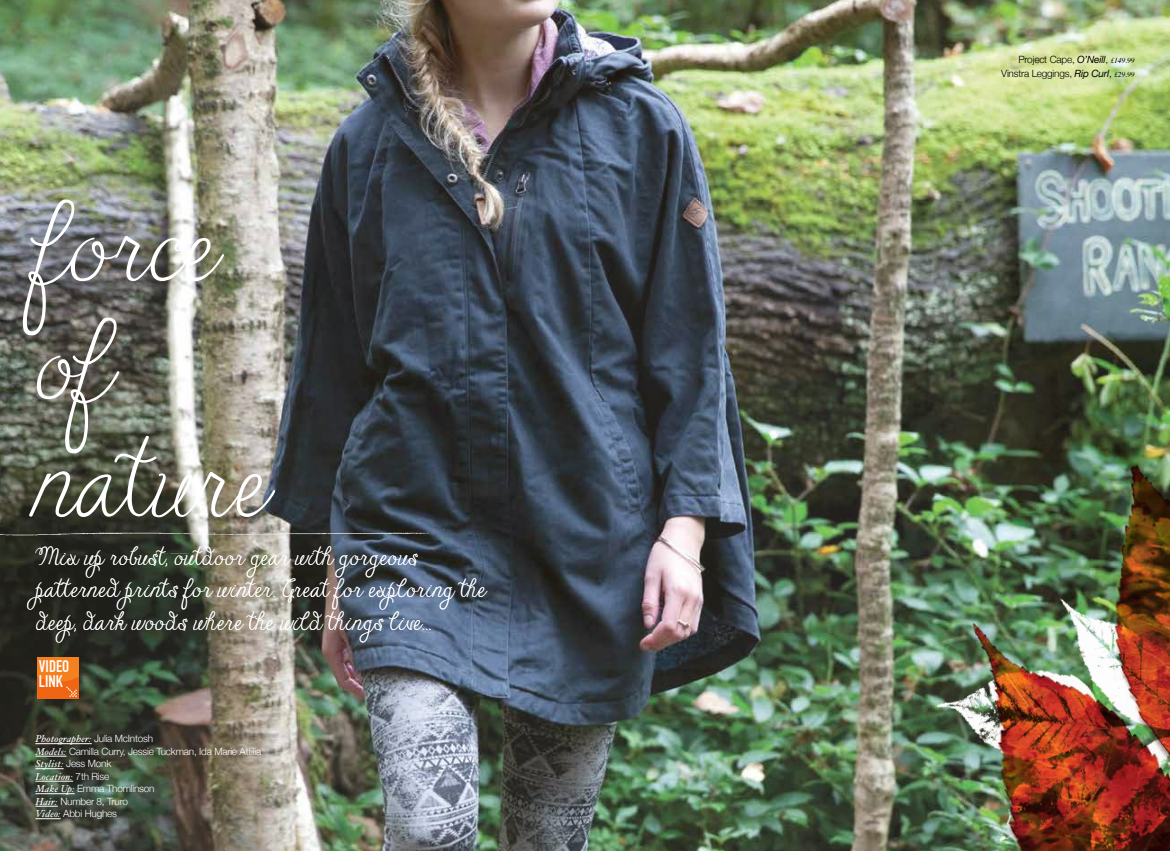
<style>
.page{position:relative;width:1170px;height:851px;background:#fff}
.page>*{position:absolute;margin:0;border:0;box-sizing:border-box;transform-origin:0 0}
.t1{font:98.25px/117.9px "Janda Cheerful Script";color:#fff}
.t2{font:22.5px/32.5px "Janda Cheerful Script";letter-spacing:.02em;color:#fff}
.t3{font:16.5px/15px "DIN Engschrift";color:#fff}
.t4{font:300 10px/12.5px "Helvetica Neue";letter-spacing:-.02em;color:#fff}
.t5{font:italic 10px/12.5px "Hoefler Text";letter-spacing:.02em;color:#fff}
.t6{font:300 10px/13.8px "Helvetica Neue";letter-spacing:-.02em;color:#000;text-align:right}
.s1{font-family:"Helvetica Neue";font-weight:300;font-style:normal}
.s2{font-family:"Hoefler Text";font-weight:400;font-style:italic}
.s3{font-weight:400;font-style:italic}
.s4{font-family:"Times";font-weight:400;font-style:italic;font-size:7.5px}
</style>
<div class="page">
<img style="left:0;top:0;width:1169px;height:850px">
<img style="left:910px;top:547px;width:57px;height:303px">
<img style="left:967px;top:435px;width:202px;height:415px">
<img style="left:0;top:522px;width:440px;height:31px">
<hr style="left:35px;top:743px;width:57px;height:1px;background:#fff">
<hr style="left:35px;top:755px;width:31px;height:1px;background:#fff">
<svg style="left:35px;top:768px;width:29px;height:1px"></svg>
<hr style="left:35px;top:780px;width:38px;height:1px;background:#fff">
<hr style="left:35px;top:793px;width:40px;height:1px;background:#fff">
<svg style="left:35px;top:805px;width:23px;height:1px"></svg>
<svg style="left:35px;top:818px;width:26px;height:1px"></svg>
<div style="left:37px;top:657px;width:42px;height:42px;background:#f58020"></div>
<svg style="left:37px;top:677px;width:42px;height:22px"></svg>
<h1 class="t1" style="left:33px;top:188px;width:234px">force of nature</h1>
<p class="t2" style="left:35px;top:540px;width:451px">Mix up robust, outdoor gear with gorgeous patterned prints for winter. Great for exploring the deep, dark woods where the wild things live…</p>
<p class="t3" style="left:39px;top:658px;width:32px">VIDEO<br>LINK</p>
<p class="t5" style="left:35px;top:732px;width:119px">Photographer: <span class="s1">Julia McIntosh</span></p>
<p class="t4" style="left:35px;top:744px;width:227px"><span class="s2">Models:</span> Camilla Curry, Jessie Tuckman, Ida Marie Attilia</p>
<p class="t5" style="left:35px;top:757px;width:77px">Stylist: <span class="s1">Jess Monk<br></span>Location: <span class="s1">7th Rise</span></p>
<p class="t4" style="left:35px;top:781px;width:121px"><span class="s2">Make Up:</span> Emma Thomlinson<br><span class="s2">Hair:</span> Number 8, Truro<br><span class="s2">Video:</span> Abbi Hughes</p>
<p class="t6" style="left:1001px;top:52px;width:135px">Project Cape, <span class="s3">O’Neill</span>, <span class="s4">£149.99<br></span>Vinstra Leggings, <span class="s3">Rip Curl</span>, <span class="s4">£29.99</span></p>
</div>
